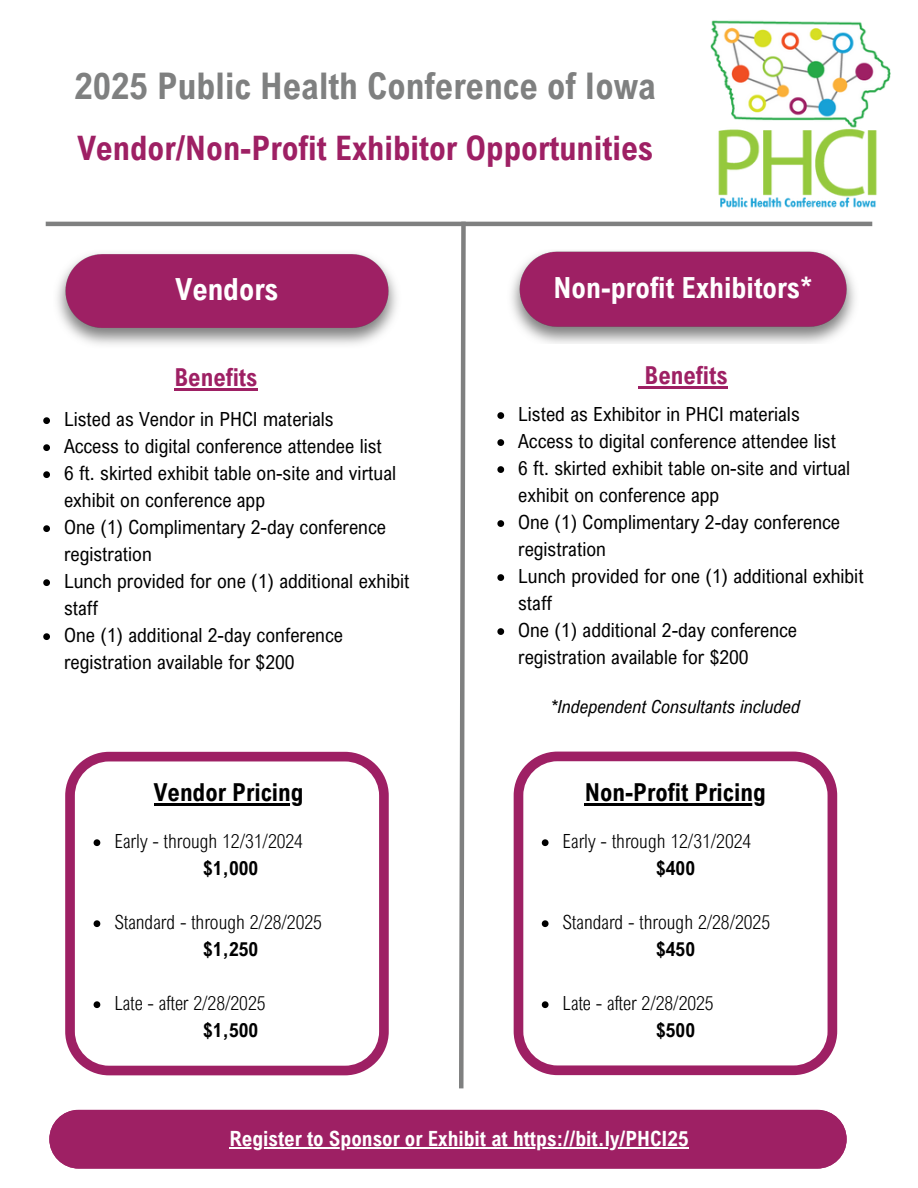
<style>
.page{position:relative;width:918px;height:1188px;background:#fff}
.page>*{position:absolute;margin:0;border:0;box-sizing:border-box;transform-origin:0 0}
.t1{font:700 36.75px "Arial Nova Cond";color:#7f8080}
.t2{font:700 33.75px "Arial Nova Cond";color:#9e2064}
.t3{font:700 30.45px "Arial Nova Cond";color:#fff}
.t4{font:700 29.1px "Arial Nova Cond";color:#fff}
.t5{font:700 24.75px "Arial Nova Cond";color:#000}
.t6{font:700 24.75px "Arial Nova Cond";color:#9e2064}
.t7{font:700 21px "Arial Nova Cond";color:#fff}
.t8{font:19.5px/27px "Arial Nova Cond";color:#000}
.t9{font:300 19.5px "Arial Nova Cond";color:#000}
.t10{font:700 19.5px "Arial Nova Cond";color:#000}
.t11{font:italic 18px "Arial Nova Cond";color:#000}
</style>
<div class="page">
<hr style="left:46px;top:222px;width:826px;height:4px;background:#7f8080">
<img style="left:57px;top:253px;width:340px;height:92px">
<svg style="left:457px;top:221px;width:11px;height:868px"></svg>
<img style="left:511px;top:251px;width:344px;height:93px">
<div style="left:49px;top:1110px;width:798px;height:58px;background:#9e2064"></div>
<img style="left:711px;top:20px;width:180px;height:188px">
<svg style="left:65px;top:752px;width:324px;height:323px"></svg>
<svg style="left:514px;top:752px;width:323px;height:323px"></svg>
<hr style="left:585px;top:803px;width:181px;height:3px;background:#000">
<svg style="left:542px;top:839px;width:7px;height:7px"></svg>
<svg style="left:542px;top:920px;width:7px;height:7px"></svg>
<svg style="left:542px;top:1001px;width:7px;height:7px"></svg>
<hr style="left:154px;top:803px;width:150px;height:3px;background:#000">
<svg style="left:94px;top:839px;width:6px;height:7px"></svg>
<svg style="left:94px;top:920px;width:6px;height:7px"></svg>
<svg style="left:94px;top:1001px;width:6px;height:7px"></svg>
<hr style="left:174px;top:388px;width:84px;height:2px;background:#9e2064">
<svg style="left:638px;top:386px;width:7px;height:2px"></svg>
<hr style="left:645px;top:386px;width:83px;height:2px;background:#9e2064">
<svg style="left:497px;top:412px;width:7px;height:7px"></svg>
<svg style="left:497px;top:439px;width:7px;height:7px"></svg>
<svg style="left:497px;top:466px;width:7px;height:7px"></svg>
<svg style="left:497px;top:520px;width:7px;height:7px"></svg>
<svg style="left:497px;top:574px;width:7px;height:7px"></svg>
<svg style="left:497px;top:628px;width:7px;height:7px"></svg>
<hr style="left:229px;top:1147px;width:460px;height:1px;background:#fff">
<svg style="left:43px;top:417px;width:7px;height:7px"></svg>
<svg style="left:43px;top:444px;width:7px;height:7px"></svg>
<svg style="left:43px;top:471px;width:7px;height:7px"></svg>
<svg style="left:43px;top:525px;width:7px;height:7px"></svg>
<svg style="left:43px;top:579px;width:7px;height:7px"></svg>
<svg style="left:43px;top:633px;width:7px;height:7px"></svg>
<h1 class="t1" style="left:75px;top:63px;width:583px">2025 Public Health Conference of Iowa</h1>
<p class="t2" style="left:77px;top:127px;width:577px">Vendor/Non-Profit Exhibitor Opportunities</p>
<p class="t3" style="left:176px;top:271px;width:104px">Vendors</p>
<h1 class="t4" style="left:554px;top:270px;width:260px">Non-profit Exhibitors*</h1>
<p class="t6" style="left:174px;top:362px;width:84px">Benefits</p>
<p class="t6" style="left:645px;top:360px;width:84px">Benefits</p>
<p class="t8" style="left:518px;top:400px;width:283px">Listed as Exhibitor in PHCI materials</p>
<p class="t8" style="left:518px;top:427px;width:319px">Access to digital conference attendee list</p>
<p class="t8" style="left:518px;top:454px;width:334px">6 ft. skirted exhibit table on-site and virtual exhibit on conference app</p>
<h3 class="t8" style="left:518px;top:508px;width:324px">One (1) Complimentary 2-day conference registration</h3>
<p class="t8" style="left:518px;top:562px;width:347px">Lunch provided for one (1) additional exhibit staff</p>
<h4 class="t8" style="left:518px;top:616px;width:281px">One (1) additional 2-day conference registration available for $200</h4>
<h4 class="t8" style="left:64px;top:405px;width:271px">Listed as Vendor in PHCI materials</h4>
<p class="t8" style="left:64px;top:432px;width:319px">Access to digital conference attendee list</p>
<h4 class="t8" style="left:64px;top:459px;width:334px">6 ft. skirted exhibit table on-site and virtual exhibit on conference app</h4>
<p class="t8" style="left:64px;top:513px;width:324px">One (1) Complimentary 2-day conference registration</p>
<h3 class="t8" style="left:64px;top:567px;width:347px">Lunch provided for one (1) additional exhibit staff</h3>
<p class="t8" style="left:64px;top:621px;width:281px">One (1) additional 2-day conference registration available for $200</p>
<p class="t5" style="left:154px;top:777px;width:151px">Vendor Pricing</p>
<p class="t9" style="left:114px;top:829px;width:190px">Early - through 12/31/2024</p>
<p class="t10" style="left:203px;top:856px;width:57px">$1,000</p>
<p class="t9" style="left:114px;top:910px;width:209px">Standard - through 2/28/2025</p>
<p class="t10" style="left:203px;top:937px;width:57px">$1,250</p>
<p class="t9" style="left:114px;top:991px;width:153px">Late - after 2/28/2025</p>
<p class="t10" style="left:203px;top:1018px;width:57px">$1,500</p>
<h4 class="t11" style="left:550px;top:695px;width:251px">*Independent Consultants included</h4>
<p class="t5" style="left:585px;top:777px;width:183px">Non-Profit Pricing</p>
<h2 class="t9" style="left:563px;top:829px;width:190px">Early - through 12/31/2024</h2>
<h3 class="t10" style="left:656px;top:856px;width:40px">$400</h3>
<h3 class="t9" style="left:563px;top:910px;width:209px">Standard - through 2/28/2025</h3>
<p class="t10" style="left:656px;top:937px;width:40px">$450</p>
<p class="t9" style="left:563px;top:991px;width:153px">Late - after 2/28/2025</p>
<p class="t10" style="left:656px;top:1018px;width:40px">$500</p>
<p class="t7" style="left:229px;top:1125px;width:461px">Register to Sponsor or Exhibit at https://bit.ly/PHCI25</p>
</div>
